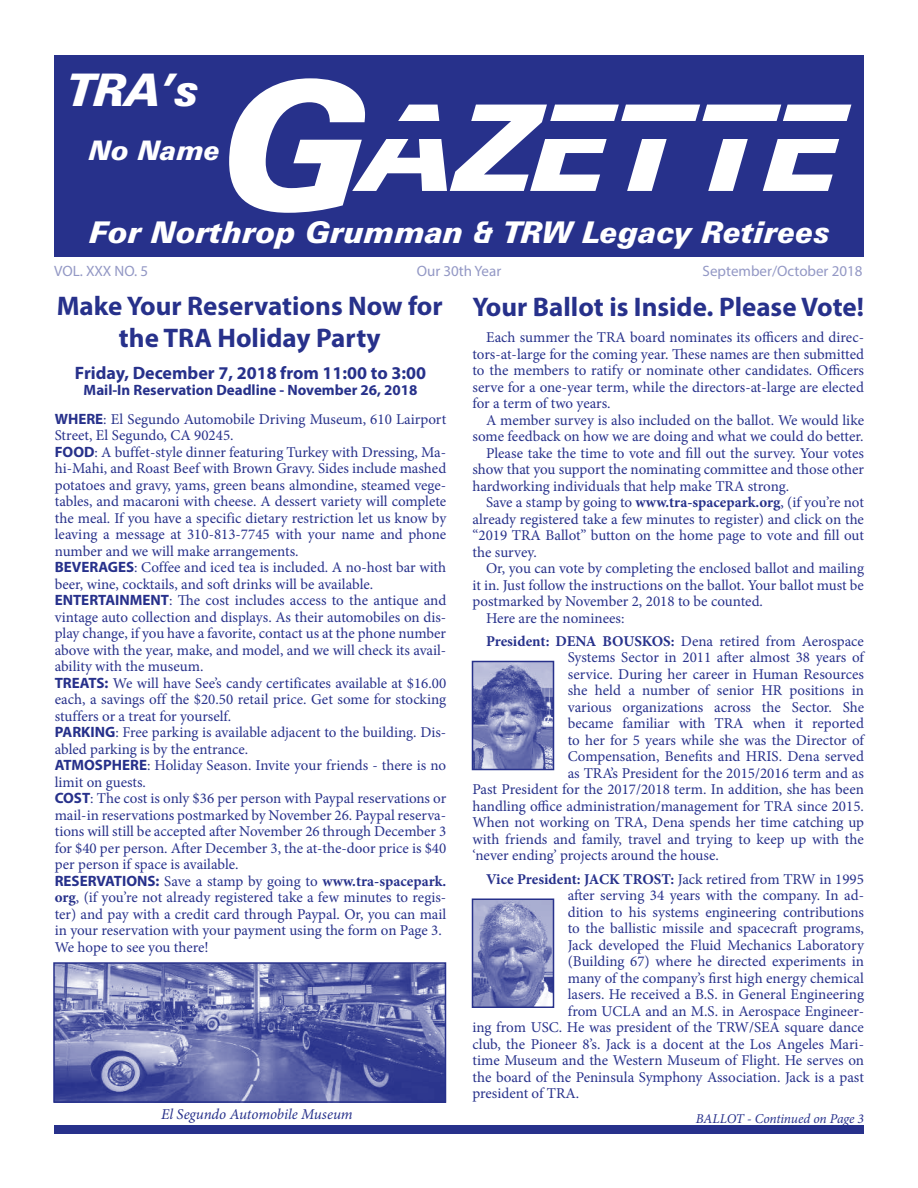
<style>
.page{position:relative;width:918px;height:1188px;background:#fff}
.page>*{position:absolute;margin:0;border:0;box-sizing:border-box;transform-origin:0 0}
.t1{font:italic 900 120px "Zurich BT";color:#fff}
.t2{font:italic 900 45px "Zurich BT";color:#fff}
.t3{font:italic 900 30px "Zurich BT";color:#fff}
.t4{font:700 27px/31.2px "Myriad Pro";color:#27318b}
.t5{font:italic 900 27px "Zurich BT";color:#fff}
.t6{font:700 18px "Myriad Pro";color:#27318b}
.t7{font:15px/16.5px "Minion Pro";color:#27318b}
.t8{font:700 15px "Minion Pro";letter-spacing:-.005em;color:#27318b}
.t9{font:15px "Myriad Pro";color:#9398c5}
.t10{font:700 15px "Myriad Pro";color:#27318b}
.t11{font:italic 15px "Minion Pro";letter-spacing:-.005em;color:#27318b}
.t12{font:italic 13.5px "Minion Pro";letter-spacing:-.01em;color:#27318b}
.s1{font-size:180px}
.s2{font-weight:700}
.s3{font-weight:400}
.s4{font-family:"Myriad Pro";font-weight:700}
</style>
<div class="page">
<div style="left:55px;top:55px;width:809px;height:201px;background:#27318b"></div>
<div style="left:54px;top:1125px;width:810px;height:9px;background:#27318b"></div>
<img style="left:475px;top:664px;width:76px;height:103px">
<div style="left:472px;top:661px;width:82px;height:109px;border:2px solid #27318b"></div>
<img style="left:475px;top:901px;width:76px;height:104px">
<div style="left:472px;top:898px;width:82px;height:110px;border:2px solid #27318b"></div>
<img style="left:56px;top:965px;width:387px;height:135px">
<div style="left:53px;top:962px;width:393px;height:141px;border:2px solid #27318b"></div>
<p class="t2" style="left:68px;top:63px;width:133px">TRA’s</p>
<p class="t5" style="left:89px;top:134px;width:133px">No Name</p>
<p class="t1" style="left:223px;top:75px;width:627px"><span class="s1">G</span>AZETTE</p>
<p class="t3" style="left:90px;top:215px;width:742px">For Northrop Grumman &amp; TRW Legacy Retirees</p>
<p class="t9" style="left:54px;top:262px;width:96px">VOL. XXX NO. 5</p>
<p class="t9" style="left:417px;top:262px;width:86px">Our 30th Year</p>
<p class="t9" style="left:703px;top:262px;width:161px">September/October 2018</p>
<p class="t4" style="left:119px;top:290px;width:747px;text-indent:-62px">Make Your Reservations Now for Your Ballot is Inside. Please Vote! the TRA Holiday Party</p>
<p class="t6" style="left:75px;top:361px;width:353px">Friday, December 7, 2018 from 11:00 to 3:00</p>
<p class="t10" style="left:84px;top:380px;width:335px">Mail-In Reservation Deadline - November 26, 2018</p>
<p class="t7" style="left:486px;top:329px;width:380px">Each summer the TRA board nominates its officers and direc-</p>
<p class="t7" style="left:473px;top:346px;width:393px">tors-at-large for the coming year. These names are then submitted</p>
<p class="t7" style="left:473px;top:362px;width:393px">to the members to ratify or nominate other candidates. Officers</p>
<p class="t7" style="left:473px;top:379px;width:393px">serve for a one-year term, while the directors-at-large are elected</p>
<p class="t7" style="left:473px;top:395px;width:140px">for a term of two years.</p>
<p class="t7" style="left:486px;top:412px;width:380px">A member survey is also included on the ballot. We would like</p>
<p class="t7" style="left:473px;top:428px;width:393px">some feedback on how we are doing and what we could do better.</p>
<p class="t7" style="left:486px;top:445px;width:379px">Please take the time to vote and fill out the survey. Your votes</p>
<p class="t7" style="left:473px;top:461px;width:393px">show that you support the nominating committee and those other</p>
<p class="t7" style="left:473px;top:478px;width:318px">hardworking individuals that help make TRA strong.</p>
<p class="t7" style="left:486px;top:494px;width:379px">Save a stamp by going to <span class="s2">www.tra-spacepark.org</span>, (if you’re not</p>
<p class="t7" style="left:473px;top:511px;width:393px">already registered take a few minutes to register) and click on the</p>
<p class="t7" style="left:473px;top:527px;width:393px">“2019 TRA Ballot” button on the home page to vote and fill out</p>
<p class="t7" style="left:473px;top:544px;width:66px">the survey.</p>
<p class="t7" style="left:486px;top:560px;width:380px">Or, you can vote by completing the enclosed ballot and mailing</p>
<p class="t7" style="left:473px;top:577px;width:393px">it in. Just follow the instructions on the ballot. Your ballot must be</p>
<p class="t7" style="left:473px;top:593px;width:292px">postmarked by November 2, 2018 to be counted.</p>
<p class="t7" style="left:486px;top:610px;width:140px">Here are the nominees:</p>
<p class="t7" style="left:486px;top:633px;width:379px"><span class="s2">President: DENA BOUSKOS:</span> Dena retired from Aerospace</p>
<p class="t7" style="left:568px;top:649px;width:298px">Systems Sector in 2011 after almost 38 years of</p>
<p class="t7" style="left:568px;top:666px;width:298px">service. During her career in Human Resources</p>
<p class="t7" style="left:568px;top:682px;width:298px">she held a number of senior HR positions in</p>
<p class="t7" style="left:568px;top:699px;width:298px">various organizations across the Sector. She</p>
<p class="t7" style="left:568px;top:715px;width:298px">became familiar with TRA when it reported</p>
<p class="t7" style="left:568px;top:732px;width:298px">to her for 5 years while she was the Director of</p>
<p class="t7" style="left:568px;top:748px;width:298px">Compensation, Benefits and HRIS. Dena served</p>
<p class="t7" style="left:568px;top:765px;width:298px">as TRA’s President for the 2015/2016 term and as</p>
<p class="t7" style="left:473px;top:781px;width:393px">Past President for the 2017/2018 term. In addition, she has been</p>
<p class="t7" style="left:473px;top:798px;width:393px">handling office administration/management for TRA since 2015.</p>
<p class="t7" style="left:473px;top:814px;width:393px">When not working on TRA, Dena spends her time catching up</p>
<p class="t7" style="left:473px;top:831px;width:393px">with friends and family, travel and trying to keep up with the</p>
<p class="t7" style="left:473px;top:847px;width:248px">‘never ending’ projects around the house.</p>
<p class="t8" style="left:486px;top:868px;width:379px">Vice President: JACK TROST: <span class="s3">Jack retired from TRW in 1995</span></p>
<p class="t7" style="left:568px;top:887px;width:298px">after serving 34 years with the company. In ad-</p>
<p class="t7" style="left:568px;top:904px;width:298px">dition to his systems engineering contributions</p>
<p class="t7" style="left:568px;top:920px;width:298px">to the ballistic missile and spacecraft programs,</p>
<p class="t7" style="left:568px;top:937px;width:298px">Jack developed the Fluid Mechanics Laboratory</p>
<p class="t7" style="left:568px;top:953px;width:298px">(Building 67) where he directed experiments in</p>
<p class="t7" style="left:568px;top:970px;width:298px">many of the company’s first high energy chemical</p>
<p class="t7" style="left:568px;top:986px;width:298px">lasers. He received a B.S. in General Engineering</p>
<p class="t7" style="left:568px;top:1003px;width:298px">from UCLA and an M.S. in Aerospace Engineer-</p>
<p class="t7" style="left:473px;top:1019px;width:393px">ing from USC. He was president of the TRW/SEA square dance</p>
<p class="t7" style="left:473px;top:1036px;width:393px">club, the Pioneer 8’s. Jack is a docent at the Los Angeles Mari-</p>
<p class="t7" style="left:473px;top:1052px;width:393px">time Museum and the Western Museum of Flight. He serves on</p>
<p class="t7" style="left:473px;top:1069px;width:393px">the board of the Peninsula Symphony Association. Jack is a past</p>
<p class="t7" style="left:473px;top:1085px;width:108px">president of TRA.</p>
<p class="t7" style="left:55px;top:411px;width:393px"><span class="s4">WHERE</span>: El Segundo Automobile Driving Museum, 610 Lairport Street, El Segundo, CA 90245.<br><span class="s4">FOOD</span>: A buffet-style dinner featuring Turkey with Dressing, Ma&shy;hi-Mahi, and Roast Beef with Brown Gravy. Sides include mashed potatoes and gravy, yams, green beans almondine, steamed vege&shy;tables, and macaroni with cheese. A dessert variety will complete the meal. If you have a specific dietary restriction let us know by leaving a message at 310-813-7745 with your name and phone number and we will make arrangements.<br><span class="s4">BEVERAGES</span>: Coffee and iced tea is included. A no-host bar with beer, wine, cocktails, and soft drinks will be available.<br><span class="s4">ENTERTAINMENT</span>: The cost includes access to the antique and vintage auto collection and displays. As their automobiles on dis&shy;play change, if you have a favorite, contact us at the phone number above with the year, make, and model, and we will check its avail&shy;ability with the museum.<br><span class="s4">TREATS:</span> We will have See’s candy certificates available at $16.00 each, a savings off the $20.50 retail price. Get some for stocking stuffers or a treat for yourself.<br><span class="s4">PARKING</span>: Free parking is available adjacent to the building. Dis&shy;abled parking is by the entrance.<br><span class="s4">ATMOSPHERE</span>: Holiday Season. Invite your friends - there is no limit on guests.<br><span class="s4">COST</span>: The cost is only $36 per person with Paypal reservations or mail-in reservations postmarked by November 26. Paypal reserva&shy;tions will still be accepted after November 26 through December 3 for $40 per person. After December 3, the at-the-door price is $40 per person if space is available.<br><span class="s4">RESERVATIONS:</span> Save a stamp by going to <span class="s2">www.tra-spacepark. org</span>, (if you’re not already registered take a few minutes to regis&shy;ter) and pay with a credit card through Paypal. Or, you can mail in your reservation with your payment using the form on Page 3.<br>We hope to see you there!</p>
<p class="t11" style="left:161px;top:1104px;width:193px">El Segundo Automobile Museum</p>
<p class="t12" style="left:696px;top:1110px;width:170px">BALLOT - Continued on Page 3</p>
</div>
